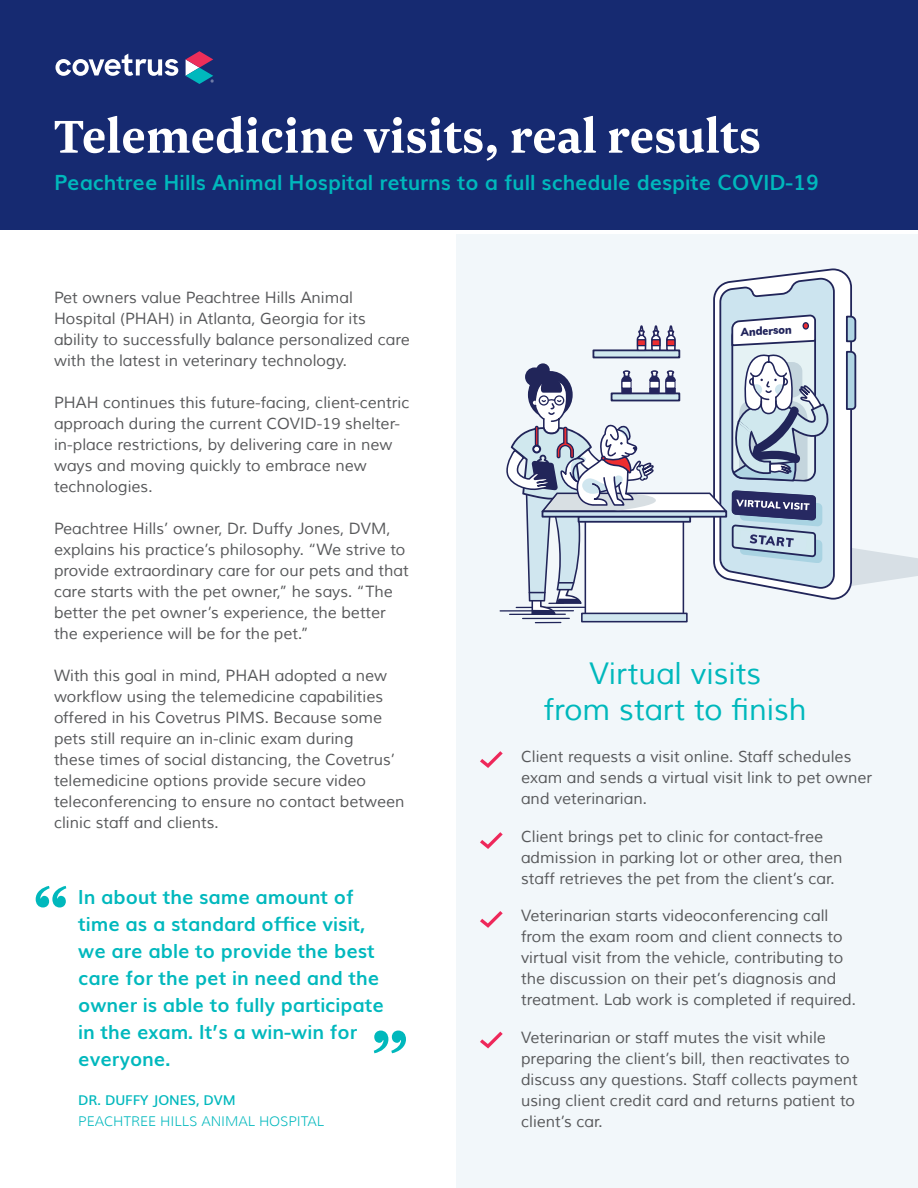
<style>
.page{position:relative;width:918px;height:1188px;background:#fff}
.page>*{position:absolute;margin:0;border:0;box-sizing:border-box;transform-origin:0 0}
.t1{font:900 72.9px "Newzald";color:#00b8bc}
.t2{font:700 54px "Newzald";color:#fff}
.t3{font:30px "Muli";color:#00b8bc}
.t4{font:700 21px "Muli";color:#00b8bc}
.t5{font:700 19.5px/27px "Muli";color:#00b8bd}
.t6{font:15.75px/21px "Muli";color:#57585a}
.t7{font:300 13.5px/21px "Muli";color:#00b8bd}
.t8{font:900 11.1px "Muli";color:#1f225a;scale:.96 1}
.s1{font-weight:600}
</style>
<div class="page">
<div style="left:456px;top:234px;width:462px;height:954px;background:#f2f7fa"></div>
<svg style="left:852px;top:548px;width:66px;height:38px"></svg>
<svg style="left:755px;top:268px;width:97px;height:332px;fill:#fff"></svg>
<svg style="left:845px;top:350px;width:12px;height:61px"></svg>
<svg style="left:845px;top:315px;width:12px;height:28px"></svg>
<svg style="left:500px;top:278px;width:336px;height:345px"></svg>
<svg style="left:36px;top:886px;width:30px;height:22px"></svg>
<div style="left:0;top:0;width:918px;height:230px;background:#162a71"></div>
<svg style="left:56px;top:54px;width:122px;height:22px"></svg>
<svg style="left:186px;top:51px;width:28px;height:33px"></svg>
<svg style="left:480px;top:751px;width:23px;height:17px"></svg>
<svg style="left:480px;top:832px;width:23px;height:17px"></svg>
<svg style="left:480px;top:911px;width:23px;height:17px"></svg>
<svg style="left:480px;top:1032px;width:23px;height:16px"></svg>
<p class="t2" style="left:54px;top:102px;width:709px">Telemedicine visits, real results</p>
<p class="t4" style="left:54px;top:166px;width:767px">Peachtree Hills Animal Hospital returns to a full schedule despite COVID-19</p>
<p class="t6" style="left:54px;top:287px;width:358px">Pet owners value Peachtree Hills Animal Hospital (PHAH) in Atlanta, Georgia for its ability to successfully balance personalized care with the latest in veterinary technology.</p>
<p class="t6" style="left:54px;top:392px;width:357px">PHAH continues this future-facing, client-centric approach during the current COVID-19 shelter&shy;in-place restrictions, by delivering care in new ways and moving quickly to embrace new technologies.</p>
<p class="t6" style="left:54px;top:518px;width:356px">Peachtree Hills’ owner, Dr. Duffy Jones, DVM, explains his practice’s philosophy. “We strive to provide extraordinary care for our pets and that care starts with the pet owner,” he says. “The better the pet owner’s experience, the better the experience will be for the pet.”</p>
<p class="t6" style="left:54px;top:665px;width:352px">With this goal in mind, PHAH adopted a new workflow using the telemedicine capabilities offered in his Covetrus PIMS. Because some pets still require an in-clinic exam during<br>these times of social distancing, the Covetrus’ telemedicine options provide secure video teleconferencing to ensure no contact between clinic staff and clients.</p>
<p class="t5" style="left:78px;top:883px;width:307px">In about the same amount of time as a standard office visit, we are able to provide the best care for the pet in need and the owner is able to fully participate in the exam. It’s a win-win for everyone.</p>
<p class="t7" style="left:78px;top:1090px;width:247px"><span class="s1">DR. DUFFY JONES, DVM<br></span>PEACHTREE HILLS ANIMAL HOSPITAL</p>
<p class="t1" style="left:408px;top:1077px;width:38px;rotate:-180deg">“</p>
<p class="t8" style="left:740px;top:324px;width:55px;rotate:-3deg">Anderson</p>
<p class="t3" style="left:589px;top:655px;width:173px">Virtual visits</p>
<p class="t3" style="left:544px;top:691px;width:264px">from start to finish</p>
<p class="t6" style="left:521px;top:747px;width:353px">Client requests a visit online. Staff schedules exam and sends a virtual visit link to pet owner and veterinarian.</p>
<p class="t6" style="left:521px;top:826px;width:323px">Client brings pet to clinic for contact-free admission in parking lot or other area, then staff retrieves the pet from the client’s car.</p>
<p class="t6" style="left:521px;top:906px;width:336px">Veterinarian starts videoconferencing call from the exam room and client connects to virtual visit from the vehicle, contributing to the discussion on their pet’s diagnosis and treatment. Lab work is completed if required.</p>
<p class="t6" style="left:521px;top:1027px;width:338px">Veterinarian or staff mutes the visit while preparing the client’s bill, then reactivates to discuss any questions. Staff collects payment using client credit card and returns patient to client’s car.</p>
</div>
